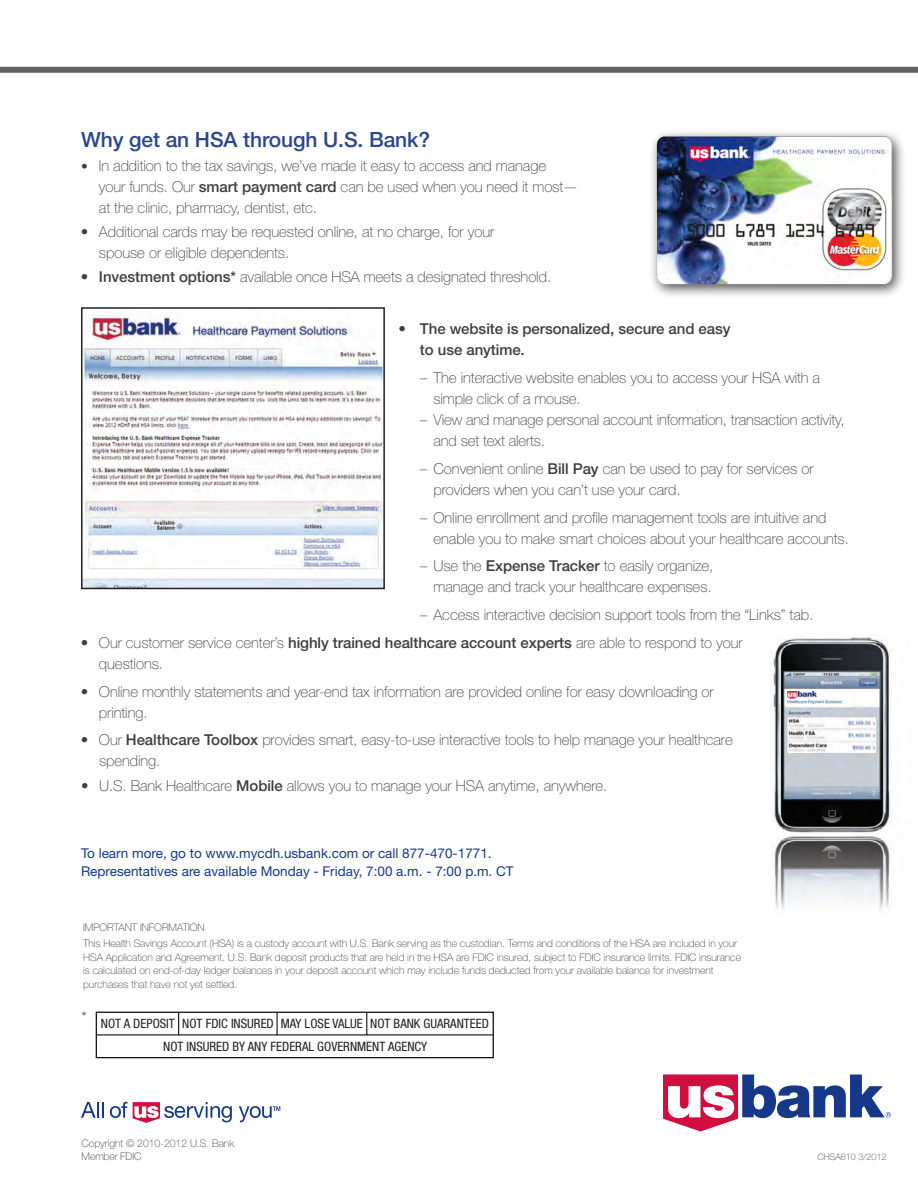
<style>
.page{position:relative;width:918px;height:1188px;background:#fff}
.page>*{position:absolute;margin:0;border:0;box-sizing:border-box;transform-origin:0 0}
.t1{font:500 21px "Helvetica Neue LT Std";letter-spacing:-.005em;color:#2c4591}
.t2{font:100 15px/21px "Helvetica Neue LT Std";letter-spacing:-.005em;color:#3e3e3f}
.t3{font:100 15px "Helvetica Neue";letter-spacing:-.005em;color:#3e3e3f}
.t4{font:500 15px/21px "Helvetica Neue LT Std";letter-spacing:-.005em;color:#3e3e3f}
.t5{font:100 15px "Helvetica Neue LT Std";color:#231f20}
.t6{font:13.5px/18px "Helvetica Neue LT Std";color:#153889}
.t7{font:condensed 12.9px/22.8px "Helvetica Neue";color:#231f20;text-align:center}
.t8{font:100 10.5px/13.5px "Helvetica Neue LT Std";letter-spacing:-.005em;color:#3e3e3f}
.t9{font:100 9px "Helvetica Neue LT Std";color:#3e3e3f}
.s1{font-size:13.5px}
.s2{font-weight:500}
.s3{font-weight:100}
.s4{font-family:"Helvetica Neue LT Std"}
</style>
<div class="page">
<div style="left:0;top:67px;width:918px;height:6px;background:#656263"></div>
<img style="left:652px;top:132px;width:251px;height:164px">
<svg style="left:663px;top:1074px;width:228px;height:58px"></svg>
<svg style="left:81px;top:1102px;width:23px;height:16px"></svg>
<svg style="left:110px;top:1102px;width:122px;height:21px"></svg>
<svg style="left:239px;top:1106px;width:41px;height:16px"></svg>
<img style="left:84px;top:313px;width:298px;height:273px">
<div style="left:81px;top:307px;width:304px;height:282px;border:2px solid #231f20"></div>
<div style="left:96px;top:1012px;width:398px;height:46px;border:1px solid #000"></div>
<hr style="left:96px;top:1034px;width:398px;height:2px;background:#231f20">
<svg style="left:178px;top:1012px;width:1px;height:22px"></svg>
<hr style="left:276px;top:1012px;width:2px;height:23px;background:#231f20">
<svg style="left:366px;top:1012px;width:1px;height:22px"></svg>
<img style="left:771px;top:634px;width:122px;height:277px">
<div style="left:786px;top:690px;width:66px;height:16px;background:#fff"></div>
<img style="left:788px;top:692px;width:56px;height:12px">
<h1 class="t1" style="left:81px;top:127px;width:351px">Why get an HSA through U.S. Bank?</h1>
<p class="t2" style="left:99px;top:155px;width:481px;text-indent:-18px"><span class="s1">•</span> In addition to the tax savings, we’ve made it easy to access and manage<br>your funds. Our <span class="s2">smart payment card</span> can be used when you need it most— at the clinic, pharmacy, dentist, etc.</p>
<p class="t2" style="left:99px;top:221px;width:397px;text-indent:-18px">• Additional cards may be requested online, at no charge, for your spouse or eligible dependents.</p>
<p class="t2" style="left:81px;top:267px;width:472px">• <span class="s2">Investment options*</span> available once HSA meets a designated threshold.</p>
<p class="t4" style="left:420px;top:318px;width:312px;text-indent:-22px"><span class="s3">•</span> The website is personalized, secure and easy to use anytime.</p>
<p class="t2" style="left:433px;top:367px;width:388px;text-indent:-14px">– The interactive website enables you to access your HSA with a simple click of a mouse.</p>
<p class="t2" style="left:433px;top:409px;width:413px;text-indent:-14px">– View and manage personal account information, transaction activity, and set text alerts.</p>
<p class="t2" style="left:433px;top:458px;width:382px;text-indent:-14px">– Convenient online <span class="s2">Bill Pay</span> can be used to pay for services or providers when you can’t use your card.</p>
<p class="t2" style="left:433px;top:507px;width:417px;text-indent:-14px">– Online enrollment and profile management tools are intuitive and enable you to make smart choices about your healthcare accounts.</p>
<p class="t2" style="left:420px;top:556px;width:295px;text-align:right">– Use the <span class="s2">Expense Tracker</span> to easily organize, manage and track your healthcare expenses.</p>
<p class="t3" style="left:420px;top:606px;width:395px"><span class="s4">–</span> Access interactive decision support tools from the “Links” tab.</p>
<p class="t2" style="left:99px;top:632px;width:645px;text-indent:-18px">• Our customer service center’s <span class="s2">highly trained healthcare account experts</span> are able to respond to your questions.</p>
<p class="t2" style="left:99px;top:681px;width:616px;text-indent:-18px">• Online monthly statements and year-end tax information are provided online for easy downloading or printing.</p>
<p class="t2" style="left:99px;top:730px;width:635px;text-indent:-18px">• Our <span class="s2">Healthcare Toolbox</span> provides smart, easy-to-use interactive tools to help manage your healthcare spending.</p>
<p class="t2" style="left:81px;top:775px;width:528px">• U.S. Bank Healthcare <span class="s2">Mobile</span> allows you to manage your HSA anytime, anywhere.</p>
<p class="t6" style="left:81px;top:844px;width:434px">To learn more, go to www.mycdh.usbank.com or call 877-470-1771.<br>Representatives are available Monday - Friday, 7:00 a.m. - 7:00 p.m. CT</p>
<p class="t8" style="left:83px;top:918px;width:655px;line-height:16.8px">IMPORTANT INFORMATION<br>This Health Savings Account (HSA) is a custody account with U.S. Bank serving as the custodian. Terms and conditions of the HSA are included in your</p>
<p class="t8" style="left:83px;top:950px;width:659px">HSA Application and Agreement. U.S. Bank deposit products that are held in the HSA are FDIC insured, subject to FDIC insurance limits. FDIC insurance is calculated on end-of-day ledger balances in your deposit account which may include funds deducted from your available balance for investment purchases that have not yet settled.</p>
<p class="t5" style="left:82px;top:1008px;width:7px">*</p>
<p class="t7" style="left:101px;top:1012px;width:390px">NOT A DEPOSIT NOT FDIC INSURED MAY LOSE VALUE NOT BANK GUARANTEED<br>NOT INSURED BY ANY FEDERAL GOVERNMENT AGENCY</p>
<p class="t8" style="left:82px;top:1137px;width:154px;line-height:12.6px">Copyright © 2010-2012 U.S. Bank<br>Member FDIC</p>
<p class="t9" style="left:818px;top:1151px;width:70px">CHSA610 3/2012</p>
</div>
